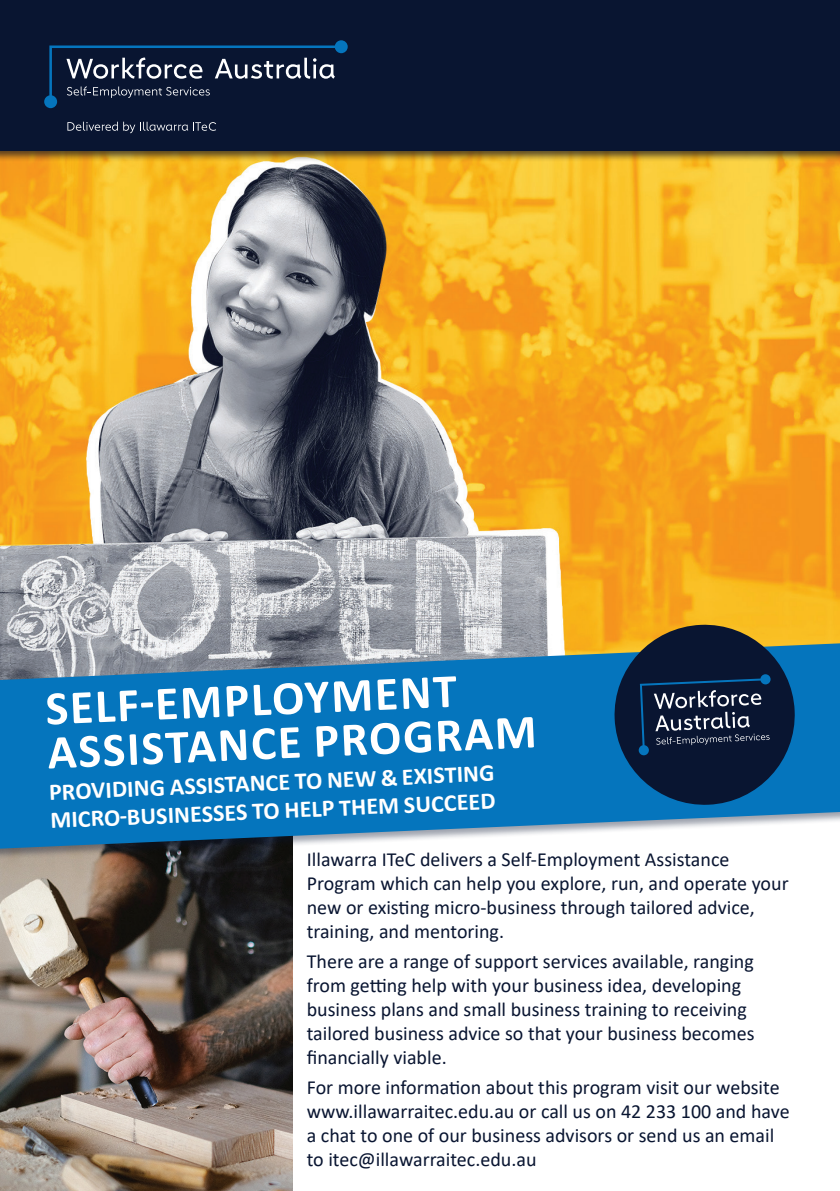
<style>
.page{position:relative;width:840px;height:1191px;background:#fff}
.page>*{position:absolute;margin:0;border:0;box-sizing:border-box;transform-origin:0 0}
.t1{font:700 48px/44.2px "Calibri";color:#fff}
.t2{font:700 24px/28px "Calibri";color:#fff}
.t3{font:20px/24px "Calibri";color:#091531}
</style>
<div class="page">
<img style="left:0;top:861px;width:292px;height:330px">
<img style="left:0;top:162px;width:839px;height:477px">
<div style="left:0;top:639px;width:839px;height:222px;background:#091531;opacity:.4"></div>
<svg style="left:0;top:643px;width:839px;height:205px;fill:#0575bd"></svg>
<div style="left:0;top:0;width:839px;height:162px;background:#231f20;opacity:.75"></div>
<div style="left:0;top:0;width:839px;height:150px;background:#091531"></div>
<svg style="left:44px;top:40px;width:303px;height:68px"></svg>
<svg style="left:67px;top:122px;width:149px;height:11px"></svg>
<svg style="left:612px;top:622px;width:184px;height:185px"></svg>
<p class="t1" style="left:44px;top:687px;width:490px;rotate:-3deg">SELF-EMPLOYMENT<br>ASSISTANCE PROGRAM</p>
<p class="t2" style="left:49px;top:776px;width:447px;rotate:-2deg">PROVIDING ASSISTANCE TO NEW &amp; EXISTING<br>MICRO-BUSINESSES TO HELP THEM SUCCEED</p>
<p class="t3" style="left:306px;top:847px;width:483px">Illawarra ITeC delivers a Self-Employment Assistance Program which can help you explore, run, and operate your new or existing micro-business through tailored advice, training, and mentoring.</p>
<p class="t3" style="left:306px;top:948px;width:449px">There are a range of support services available, ranging from getting help with your business idea, developing business plans and small business training to receiving tailored business advice so that your business becomes financially viable.</p>
<p class="t3" style="left:306px;top:1074px;width:484px">For more information about this program visit our website www.illawarraitec.edu.au or call us on 42 233 100 and have a chat to one of our business advisors or send us an email to itec@illawarraitec.edu.au</p>
</div>
